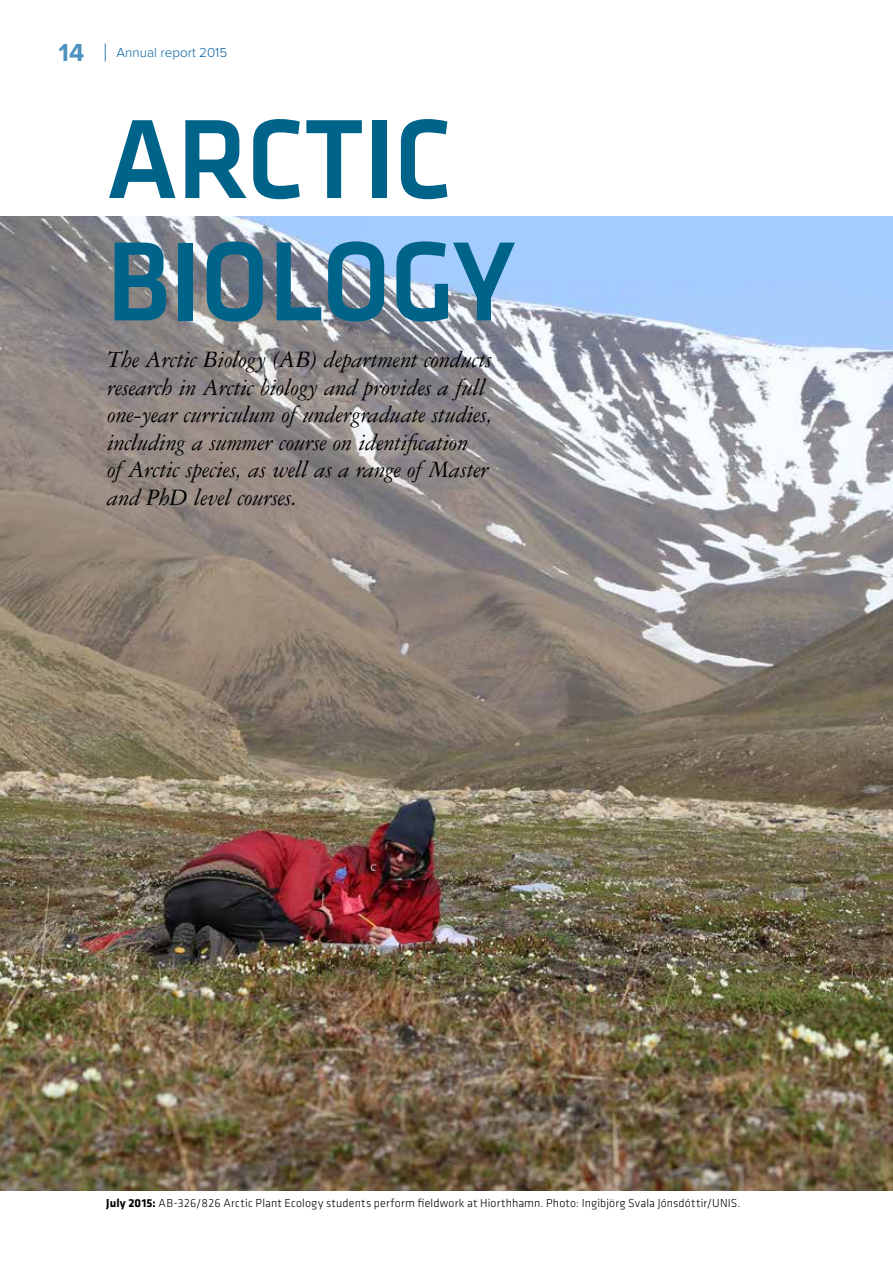
<style>
.page{position:relative;width:893px;height:1263px;background:#fff}
.page>*{position:absolute;margin:0;border:0;box-sizing:border-box;transform-origin:0 0}
.t1{font:500 116.85px/122.4px "Klavika";letter-spacing:-.01em;color:#006389;scale:.95 1}
.t2{font:italic 25.05px/27.6px "Garamond 3 LT Std";letter-spacing:-.01em;color:#000}
.t3{font:300 13.5px "Proxima Nova";color:#0061a2}
.t4{font:300 12px "Klavika";letter-spacing:.015em;color:#000}
.s1{font-weight:700;font-size:25.5px;color:#4d91be}
.s2{font-family:"Proxima Nova T";font-weight:100;font-size:25.5px}
.s3{font-weight:700}
</style>
<div class="page">
<img style="left:0;top:216px;width:893px;height:975px">
<p class="t3" style="left:59px;top:45px;width:170px"><span class="s1">14</span> <span class="s2">|</span> Annual report 2015</p>
<h1 class="t1" style="left:106px;top:95px;width:432px">ARCTIC<br>BIOLOGY</h1>
<p class="t2" style="left:107px;top:346px;width:387px">The Arctic Biology (AB) department conducts research in Arctic biology and provides a full one-year curriculum of undergraduate studies, including a summer course on identification<br>of Arctic species, as well as a range of Master and PhD level courses.</p>
<p class="t4" style="left:106px;top:1195px;width:636px"><span class="s3">July 2015:</span> AB-326/826 Arctic Plant Ecology students perform fieldwork at Hiorthhamn. Photo: Ingibjörg Svala Jónsdóttir/UNIS.</p>
</div>
